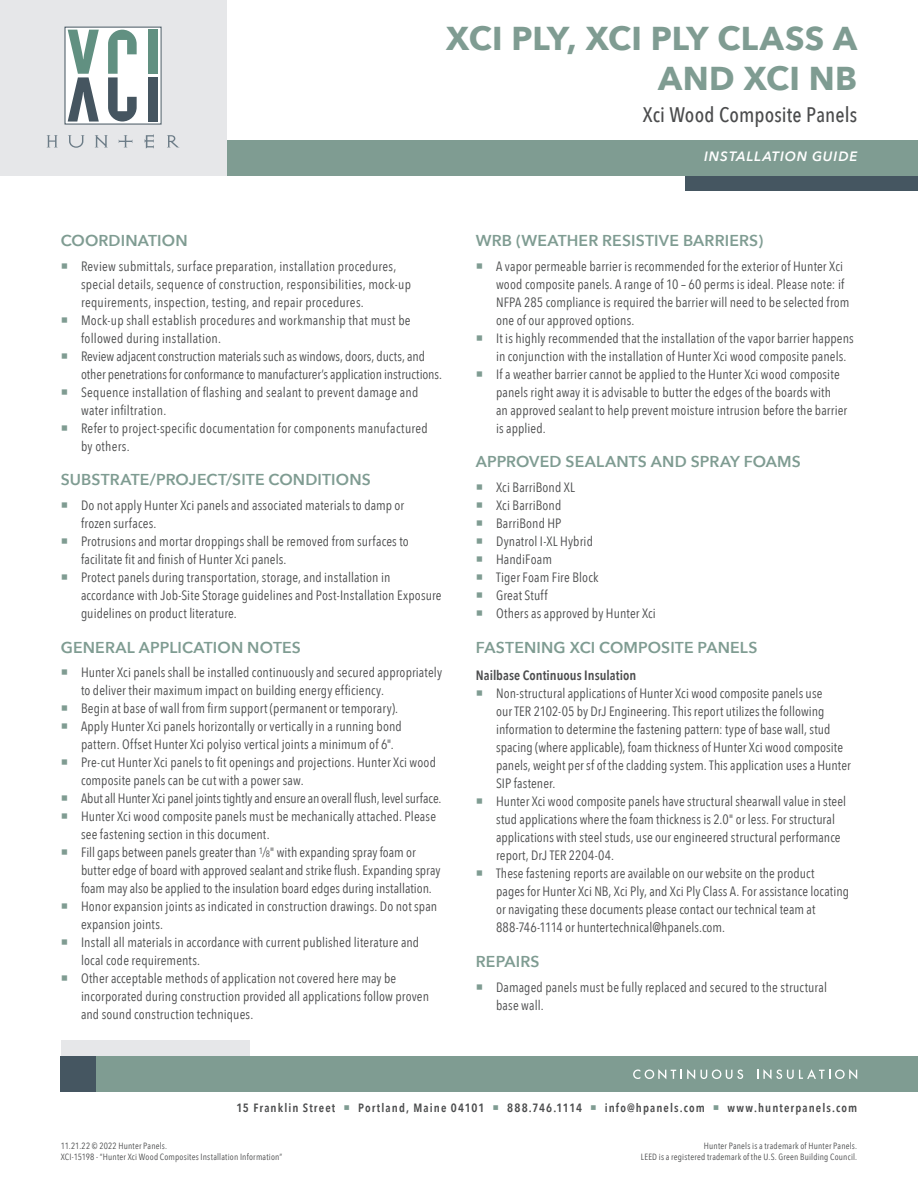
<style>
.page{position:relative;width:918px;height:1188px;background:#fff}
.page>*{position:absolute;margin:0;border:0;box-sizing:border-box;transform-origin:0 0}
.t1{font:700 33px/39.6px "Avenir Next";letter-spacing:.01em;color:#7f9c92;text-align:right}
.t2{font:500 21px "Avenir Next Condensed";letter-spacing:.01em;color:#4b4c4d}
.t3{font:600 15.75px "Avenir Next";letter-spacing:.01em;color:#7f9c92}
.t4{font:13.5px/18px "Avenir Next Condensed";letter-spacing:.01em;color:#4b4c4d}
.t5{font:13.5px "Avenir Next Condensed";letter-spacing:-.015em;color:#4b4c4d}
.t6{font:600 13.5px "Avenir Next Condensed";letter-spacing:.005em;color:#4b4c4d}
.t7{font:italic 600 13.5px "Avenir Next";letter-spacing:.065em;color:#fff}
.t8{font:600 12px "Avenir Next Condensed";letter-spacing:.095em;color:#4b4c4d}
.t9{font:9px/10.5px "Avenir Next Condensed";letter-spacing:.025em;color:#4b4c4d;text-align:right}
.s1{font-size:14.1px}
.s2{font-size:9.15px}
.s3{color:#7f9c92}
</style>
<div class="page">
<div style="left:685px;top:175px;width:233px;height:16px;background:#455661"></div>
<div style="left:226px;top:140px;width:692px;height:35px;background:#7f9c92"></div>
<div style="left:0;top:0;width:226px;height:175px;background:#e6e7e9"></div>
<div style="left:65px;top:27px;width:96px;height:97px;background:#fff"></div>
<svg style="left:47px;top:135px;width:11px;height:12px"></svg>
<svg style="left:68px;top:135px;width:17px;height:13px"></svg>
<svg style="left:95px;top:135px;width:13px;height:12px"></svg>
<svg style="left:119px;top:135px;width:13px;height:12px"></svg>
<svg style="left:145px;top:134px;width:9px;height:15px"></svg>
<svg style="left:167px;top:135px;width:12px;height:13px"></svg>
<svg style="left:68px;top:30px;width:31px;height:92px"></svg>
<svg style="left:108px;top:30px;width:29px;height:92px"></svg>
<div style="left:149px;top:30px;width:9px;height:44px;background:#619081"></div>
<div style="left:149px;top:77px;width:9px;height:45px;background:#455560"></div>
<div style="left:96px;top:1056px;width:822px;height:36px;background:#7f9c92"></div>
<div style="left:61px;top:1056px;width:35px;height:36px;background:#455661"></div>
<div style="left:61px;top:1040px;width:189px;height:16px;background:#e6e7e9"></div>
<svg style="left:633px;top:1069px;width:110px;height:10px"></svg>
<svg style="left:757px;top:1069px;width:100px;height:10px"></svg>
<p class="t1" style="left:446px;top:18px;width:412px">XCI PLY, XCI PLY CLASS A<br>AND XCI NB</p>
<p class="t2" style="left:643px;top:102px;width:216px">Xci Wood Composite Panels</p>
<p class="t7" style="left:704px;top:145px;width:155px">INSTALLATION GUIDE</p>
<p class="t3" style="left:61px;top:227px;width:128px">COORDINATION</p>
<p class="t4" style="left:81px;top:256px;width:332px">Review submittals, surface preparation, installation procedures, special details, sequence of construction, responsibilities, mock-up requirements, inspection, testing, and repair procedures.</p>
<p class="t4" style="left:81px;top:310px;width:331px">Mock-up shall establish procedures and workmanship that must be followed during installation.</p>
<p class="t4" style="left:81px;top:346px;width:363px">Review adjacent construction materials such as windows, doors, ducts, and other penetrations for conformance to manufacturer’s application instructions.</p>
<p class="t4" style="left:81px;top:382px;width:339px">Sequence installation of flashing and sealant to prevent damage and water infiltration.</p>
<p class="t4" style="left:81px;top:418px;width:348px">Refer to project-specific documentation for components manufactured by others.</p>
<p class="t3" style="left:61px;top:466px;width:312px">SUBSTRATE/PROJECT/SITE CONDITIONS</p>
<p class="t4" style="left:81px;top:496px;width:325px">Do not apply Hunter Xci panels and associated materials to damp or frozen surfaces.</p>
<p class="t4" style="left:81px;top:532px;width:329px">Protrusions and mortar droppings shall be removed from surfaces to facilitate fit and finish of Hunter Xci panels.</p>
<p class="t4" style="left:81px;top:568px;width:362px">Protect panels during transportation, storage, and installation in accordance with Job-Site Storage guidelines and Post-Installation Exposure guidelines on product literature.</p>
<p class="t3" style="left:61px;top:634px;width:242px">GENERAL APPLICATION NOTES</p>
<p class="t4" style="left:81px;top:663px;width:363px">Hunter Xci panels shall be installed continuously and secured appropriately to deliver their maximum impact on building energy efficiency.</p>
<p class="t4" style="left:81px;top:699px;width:319px">Begin at base of wall from firm support (permanent or temporary).</p>
<p class="t4" style="left:81px;top:717px;width:322px">Apply Hunter Xci panels horizontally or vertically in a running bond pattern. Offset Hunter Xci polyiso vertical joints a minimum of 6".</p>
<p class="t4" style="left:81px;top:753px;width:357px">Pre-cut Hunter Xci panels to fit openings and projections. Hunter Xci wood composite panels can be cut with a power saw.</p>
<p class="t5" style="left:81px;top:787px;width:362px">Abut all Hunter Xci panel joints tightly and ensure an overall flush, level surface.</p>
<p class="t4" style="left:81px;top:807px;width:357px">Hunter Xci wood composite panels must be mechanically attached. Please see fastening section in this document.</p>
<p class="t4" style="left:81px;top:843px;width:361px">Fill gaps between panels greater than <sup>1</sup><span class="s1">⁄</span><span class="s2">8</span>" with expanding spray foam or butter edge of board with approved sealant and strike flush. Expanding spray foam may also be applied to the insulation board edges during installation.</p>
<p class="t4" style="left:81px;top:897px;width:358px">Honor expansion joints as indicated in construction drawings. Do not span expansion joints.</p>
<p class="t4" style="left:81px;top:933px;width:340px">Install all materials in accordance with current published literature and local code requirements.</p>
<p class="t4" style="left:81px;top:969px;width:350px">Other acceptable methods of application not covered here may be incorporated during construction provided all applications follow proven and sound construction techniques.</p>
<p class="t3" style="left:476px;top:227px;width:289px">WRB (WEATHER RESISTIVE BARRIERS)</p>
<p class="t4" style="left:496px;top:256px;width:355px">A vapor permeable barrier is recommended for the exterior of Hunter Xci wood composite panels. A range of 10 – 60 perms is ideal. Please note: if NFPA 285 compliance is required the barrier will need to be selected from one of our approved options.</p>
<p class="t4" style="left:496px;top:328px;width:359px">It is highly recommended that the installation of the vapor barrier happens in conjunction with the installation of Hunter Xci wood composite panels.</p>
<p class="t4" style="left:496px;top:364px;width:353px">If a weather barrier cannot be applied to the Hunter Xci wood composite panels right away it is advisable to butter the edges of the boards with<br>an approved sealant to help prevent moisture intrusion before the barrier is applied.</p>
<p class="t3" style="left:476px;top:448px;width:327px">APPROVED SEALANTS AND SPRAY FOAMS</p>
<p class="t4" style="left:496px;top:478px;width:80px">Xci BarriBond XL</p>
<p class="t4" style="left:496px;top:496px;width:67px">Xci BarriBond</p>
<p class="t4" style="left:496px;top:514px;width:67px">BarriBond HP</p>
<p class="t4" style="left:496px;top:532px;width:98px">Dynatrol I-XL Hybrid</p>
<p class="t4" style="left:496px;top:550px;width:57px">HandiFoam</p>
<p class="t4" style="left:496px;top:568px;width:104px">Tiger Foam Fire Block</p>
<p class="t4" style="left:496px;top:586px;width:53px">Great Stuff</p>
<p class="t4" style="left:496px;top:604px;width:161px">Others as approved by Hunter Xci</p>
<p class="t3" style="left:476px;top:634px;width:283px">FASTENING XCI COMPOSITE PANELS</p>
<p class="t6" style="left:476px;top:664px;width:162px">Nailbase Continuous Insulation</p>
<p class="t4" style="left:496px;top:684px;width:356px">Non-structural applications of Hunter Xci wood composite panels use<br>our TER 2102-05 by DrJ Engineering. This report utilizes the following information to determine the fastening pattern: type of base wall, stud spacing (where applicable), foam thickness of Hunter Xci wood composite panels, weight per sf of the cladding system. This application uses a Hunter SIP fastener.</p>
<p class="t4" style="left:496px;top:792px;width:351px">Hunter Xci wood composite panels have structural shearwall value in steel stud applications where the foam thickness is 2.0" or less. For structural applications with steel studs, use our engineered structural performance report, DrJ TER 2204-04.</p>
<p class="t4" style="left:496px;top:864px;width:354px">These fastening reports are available on our website on the product<br>pages for Hunter Xci NB, Xci Ply, and Xci Ply Class A. For assistance locating or navigating these documents please contact our technical team at 888-746-1114 or huntertechnical@hpanels.com.</p>
<p class="t3" style="left:476px;top:948px;width:65px">REPAIRS</p>
<p class="t4" style="left:496px;top:977px;width:333px">Damaged panels must be fully replaced and secured to the structural base wall.</p>
<p class="t8" style="left:236px;top:1097px;width:622px">15 Franklin Street <span class="s3">○</span> Portland, Maine 04101 <span class="s3">○</span> 888.746.1114 <span class="s3">○</span> info@hpanels.com <span class="s3">○</span> www.hunterpanels.com</p>
<p class="t9" style="left:61px;top:1140px;width:108px">11.21.22 © 2022 Hunter Panels.</p>
<p class="t9" style="left:61px;top:1151px;width:223px">XCI-15198 - “Hunter Xci Wood Composites Installation Information”</p>
<p class="t9" style="left:641px;top:1140px;width:218px">Hunter Panels is a trademark of Hunter Panels.<br>LEED is a registered trademark of the U.S. Green Building Council.</p>
</div>
